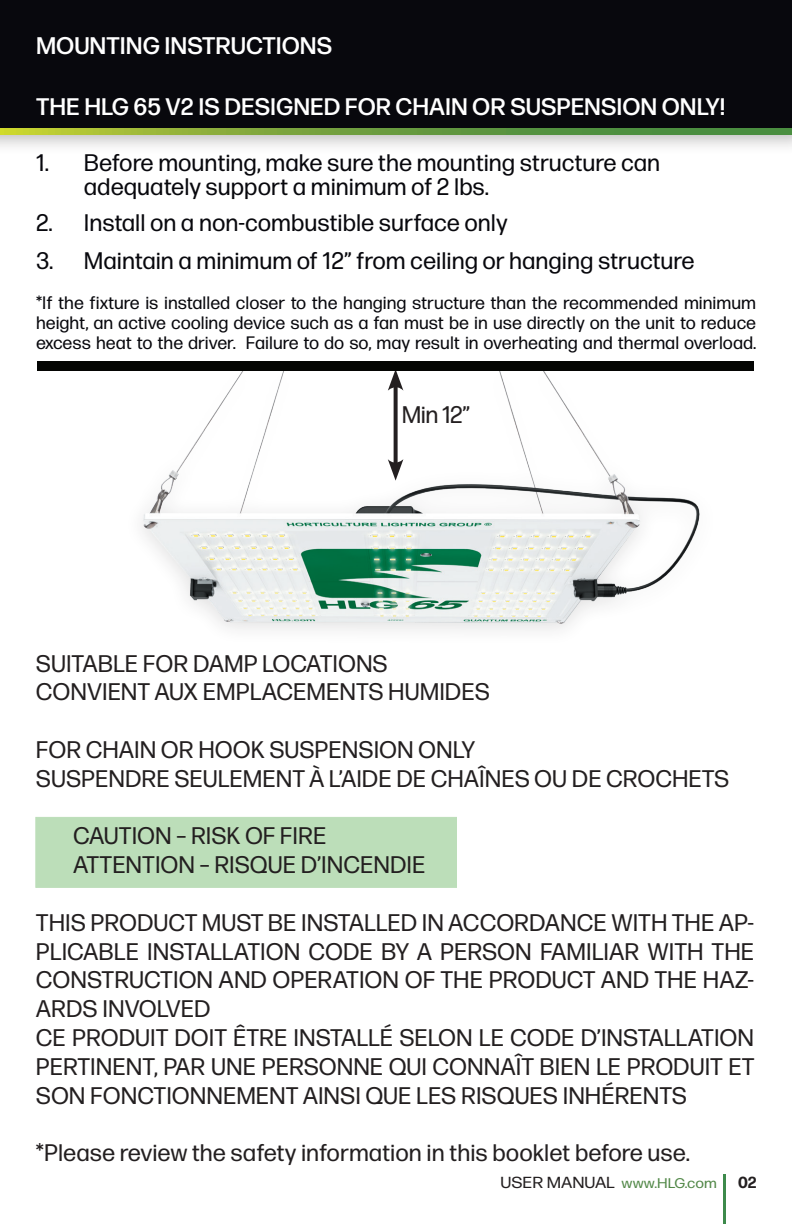
<style>
.page{position:relative;width:792px;height:1224px;background:#fff}
.page>*{position:absolute;margin:0;border:0;box-sizing:border-box;transform-origin:0 0}
.t1{font:24px/28.8px "Forma DJR Micro";color:#231f20}
.t2{font:24px/24px "Forma DJR Micro";color:#08080d}
.t3{font:500 24px "Forma DJR Micro";color:#fff}
.t4{font:18px/20px "Forma DJR Micro";color:#08080d;text-align:justify}
.t5{font:700 16px "Forma DJR Micro";color:#231f20}
.t6{font:14px "Forma DJR Micro";color:#528848;scale:1.1 1}
.s1{font-size:16px;color:#231f20}
</style>
<div class="page">
<div style="left:0;top:0;width:792px;height:155px;background:#231f20;opacity:.3"></div>
<svg style="left:0;top:128px;width:792px;height:6px;background:#73a23c"></svg>
<div style="left:0;top:0;width:792px;height:128px;background:#08080d"></div>
<div style="left:36px;top:817px;width:421px;height:71px;background:#bcdeb9"></div>
<hr style="left:723px;top:1174px;width:3px;height:50px;background:#3d8a4b">
<img style="left:142px;top:371px;width:558px;height:257px">
<div style="left:37px;top:361px;width:716px;height:10px;background:#040503"></div>
<p class="t3" style="left:36px;top:30px;width:298px">MOUNTING INSTRUCTIONS</p>
<p class="t3" style="left:36px;top:91px;width:691px">THE HLG 65 V2 IS DESIGNED FOR CHAIN OR SUSPENSION ONLY!</p>
<p class="t2" style="left:84px;top:150px;width:578px;text-indent:-48px">1. Before mounting, make sure the mounting structure can adequately support a minimum of 2 lbs.</p>
<p class="t2" style="left:36px;top:210px;width:473px">2. Install on a non-combustible surface only</p>
<p class="t2" style="left:36px;top:248px;width:660px">3. Maintain a minimum of 12” from ceiling or hanging structure</p>
<p class="t4" style="left:36px;top:292px;width:722px">*If the fixture is installed closer to the hanging structure than the recommended minimum height, an active cooling device such as a fan must be in use directly on the unit to reduce excess heat to the driver. Failure to do so, may result in overheating and thermal overload.</p>
<p class="t1" style="left:402px;top:400px;width:70px">Min 12”</p>
<p class="t1" style="left:36px;top:648px;width:455px">SUITABLE FOR DAMP LOCATIONS<br>CONVIENT AUX EMPLACEMENTS HUMIDES</p>
<p class="t1" style="left:36px;top:734px;width:695px">FOR CHAIN OR HOOK SUSPENSION ONLY<br>SUSPENDRE SEULEMENT À L’AIDE DE CHAÎNES OU DE CROCHETS</p>
<p class="t1" style="left:73px;top:821px;width:354px">CAUTION – RISK OF FIRE<br>ATTENTION – RISQUE D’INCENDIE</p>
<p class="t1" style="left:36px;top:907px;width:720px">THIS PRODUCT MUST BE INSTALLED IN ACCORDANCE WITH THE AP-PLICABLE INSTALLATION CODE BY A PERSON FAMILIAR WITH THE CONSTRUCTION AND OPERATION OF THE PRODUCT AND THE HAZ-ARDS INVOLVED<br>CE PRODUIT DOIT ÊTRE INSTALLÉ SELON LE CODE D’INSTALLATION PERTINENT, PAR UNE PERSONNE QUI CONNAÎT BIEN LE PRODUIT ET SON FONCTIONNEMENT AINSI QUE LES RISQUES INHÉRENTS</p>
<p class="t1" style="left:36px;top:1137px;width:656px">*Please review the safety information in this booklet before use.</p>
<p class="t6" style="left:501px;top:1174px;width:198px"><span class="s1">USER MANUAL</span> www.HLG.com</p>
<p class="t5" style="left:738px;top:1172px;width:20px">02</p>
</div>
